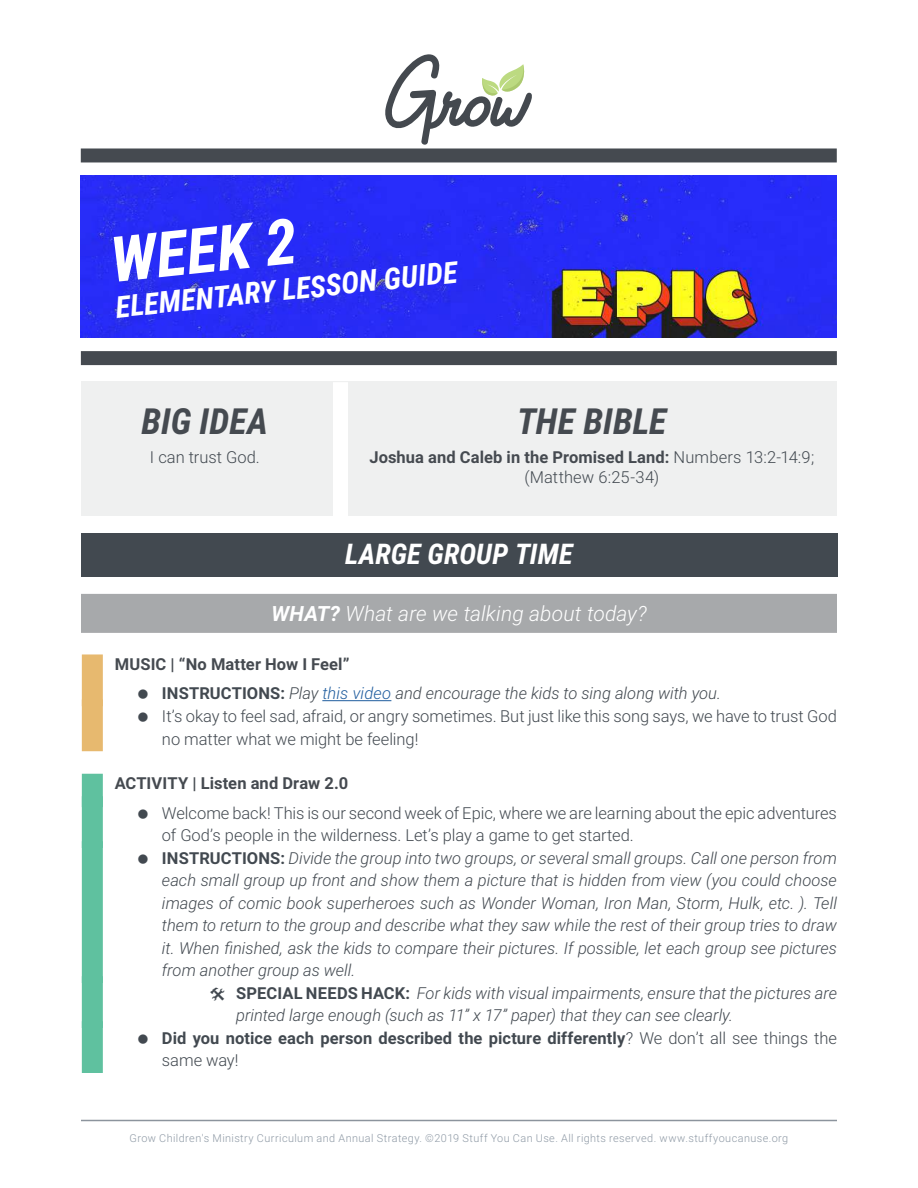
<style>
.page{position:relative;width:918px;height:1188px;background:#fff}
.page>*{position:absolute;margin:0;border:0;box-sizing:border-box;transform-origin:0 0}
.t1{font:italic 700 63px "Roboto Condensed";color:#fff}
.t2{font:italic 700 36px "Roboto Condensed";color:#454a50}
.t3{font:italic 700 30px "Roboto Condensed";color:#fff}
.t4{font:italic 700 28.5px "Roboto Condensed";letter-spacing:.01em;color:#fff}
.t5{font:italic 300 21px "Roboto";letter-spacing:.005em;color:#fff}
.t6{font:italic 300 16.5px/29.2px "Roboto";color:#424950}
.t7{font:300 16.5px/19.8px "Roboto";letter-spacing:-.005em;color:#424950;text-align:center}
.t8{font:700 16.5px "Roboto";letter-spacing:.005em;color:#424950}
.t9{font:700 16.5px "Roboto";letter-spacing:.005em;color:#454a50}
.t10{font:300 10.8px "Roboto";letter-spacing:.04em;color:#8e99a5}
.s1{font-weight:700;color:#454a50}
.s2{font-weight:700}
.s3{font-weight:700;font-style:normal;color:#454a50}
.s4{font-weight:700;font-style:normal}
.s5{color:#205d9e}
.s6{font-weight:300}
</style>
<div class="page">
<div style="left:81px;top:148px;width:756px;height:14px;background:#454a50"></div>
<svg style="left:385px;top:54px;width:147px;height:91px"></svg>
<img style="left:81px;top:176px;width:756px;height:162px">
<div style="left:81px;top:351px;width:756px;height:14px;background:#454a50"></div>
<hr style="left:81px;top:1120px;width:756px;height:1px;background:#8c949d">
<div style="left:81px;top:381px;width:756px;height:135px;background:#eff0f0"></div>
<div style="left:333px;top:382px;width:15px;height:134px;background:#fff"></div>
<div style="left:81px;top:534px;width:756px;height:43px;background:#424950"></div>
<div style="left:81px;top:594px;width:756px;height:39px;background:#a7a9ab"></div>
<div style="left:82px;top:654px;width:21px;height:23px;background:#e7b96f"></div>
<div style="left:82px;top:677px;width:21px;height:29px;background:#e7b96f"></div>
<hr style="left:322px;top:700px;width:69px;height:1px;background:#205d9e">
<div style="left:82px;top:699px;width:21px;height:52px;background:#e7b96f"></div>
<div style="left:82px;top:774px;width:21px;height:33px;background:#5fc19f"></div>
<div style="left:82px;top:796px;width:21px;height:52px;background:#5fc19f"></div>
<div style="left:82px;top:841px;width:21px;height:142px;background:#5fc19f"></div>
<div style="left:82px;top:976px;width:21px;height:52px;background:#5fc19f"></div>
<div style="left:82px;top:1021px;width:21px;height:52px;background:#5fc19f"></div>
<h1 class="t1" style="left:107px;top:224px;width:188px;rotate:-6deg">WEEK 2</h1>
<h3 class="t3" style="left:114px;top:290px;width:345px;rotate:-6deg">ELEMENTARY LESSON GUIDE</h3>
<h2 class="t2" style="left:142px;top:400px;width:128px">BIG IDEA</h2>
<p class="t7" style="left:150px;top:448px;width:111px">I can trust God.</p>
<h2 class="t2" style="left:517px;top:400px;width:151px">THE BIBLE</h2>
<p class="t7" style="left:369px;top:448px;width:446px"><span class="s1">Joshua and Caleb in the Promised Land:</span> Numbers 13:2-14:9; (Matthew 6:25-34)</p>
<h3 class="t4" style="left:345px;top:538px;width:229px">LARGE GROUP TIME</h3>
<p class="t5" style="left:271px;top:604px;width:377px"><span class="s2">WHAT?</span> What are we talking about today?</p>
<p class="t6" style="left:162px;top:651px;width:561px;text-indent:-47px"><span class="s3">MUSIC | “No Matter How I Feel”<br></span><span class="s4">INSTRUCTIONS:</span> Play <span class="s5">this video</span> and encourage the kids to sing along with you.</p>
<p class="t7" style="left:162px;top:706px;width:676px;line-height:22.5px;text-align:left">It’s okay to feel sad, afraid, or angry sometimes. But just like this song says, we have to trust God no matter what we might be feeling!</p>
<p class="t9" style="left:115px;top:776px;width:235px">ACTIVITY | Listen and Draw 2.0</p>
<p class="t7" style="left:162px;top:804px;width:676px">Welcome back! This is our second week of Epic, where we are learning about the epic adventures</p>
<p class="t7" style="left:162px;top:827px;width:473px">of God’s people in the wilderness. Let’s play a game to get started.</p>
<p class="t6" style="left:162px;top:844px;width:677px"><span class="s4">INSTRUCTIONS:</span> Divide the group into two groups, or several small groups. Call one person from</p>
<p class="t6" style="left:162px;top:867px;width:676px">each small group up front and show them a picture that is hidden from view (you could choose</p>
<p class="t6" style="left:162px;top:889px;width:677px">images of comic book superheroes such as Wonder Woman, Iron Man, Storm, Hulk, etc. ). Tell</p>
<p class="t6" style="left:162px;top:912px;width:676px">them to return to the group and describe what they saw while the rest of their group tries to draw</p>
<p class="t6" style="left:162px;top:933px;width:676px">it. When finished, ask the kids to compare their pictures. If possible, let each group see pictures</p>
<p class="t6" style="left:162px;top:957px;width:195px">from another group as well.</p>
<p class="t6" style="left:236px;top:978px;width:602px"><span class="s4">SPECIAL NEEDS HACK:</span> For kids with visual impairments, ensure that the pictures are</p>
<p class="t6" style="left:236px;top:1002px;width:498px">printed large enough (such as 11” x 17” paper) that they can see clearly.</p>
<p class="t8" style="left:162px;top:1031px;width:676px">Did you notice each person described the picture differently<span class="s6">? We don’t all see things the</span></p>
<p class="t7" style="left:162px;top:1052px;width:78px">same way!</p>
<p class="t10" style="left:130px;top:1134px;width:660px">Grow Children's Ministry Curriculum and Annual Strategy. ©2019 Stuff You Can Use. All rights reserved. www.stuffyoucanuse.org</p>
</div>
